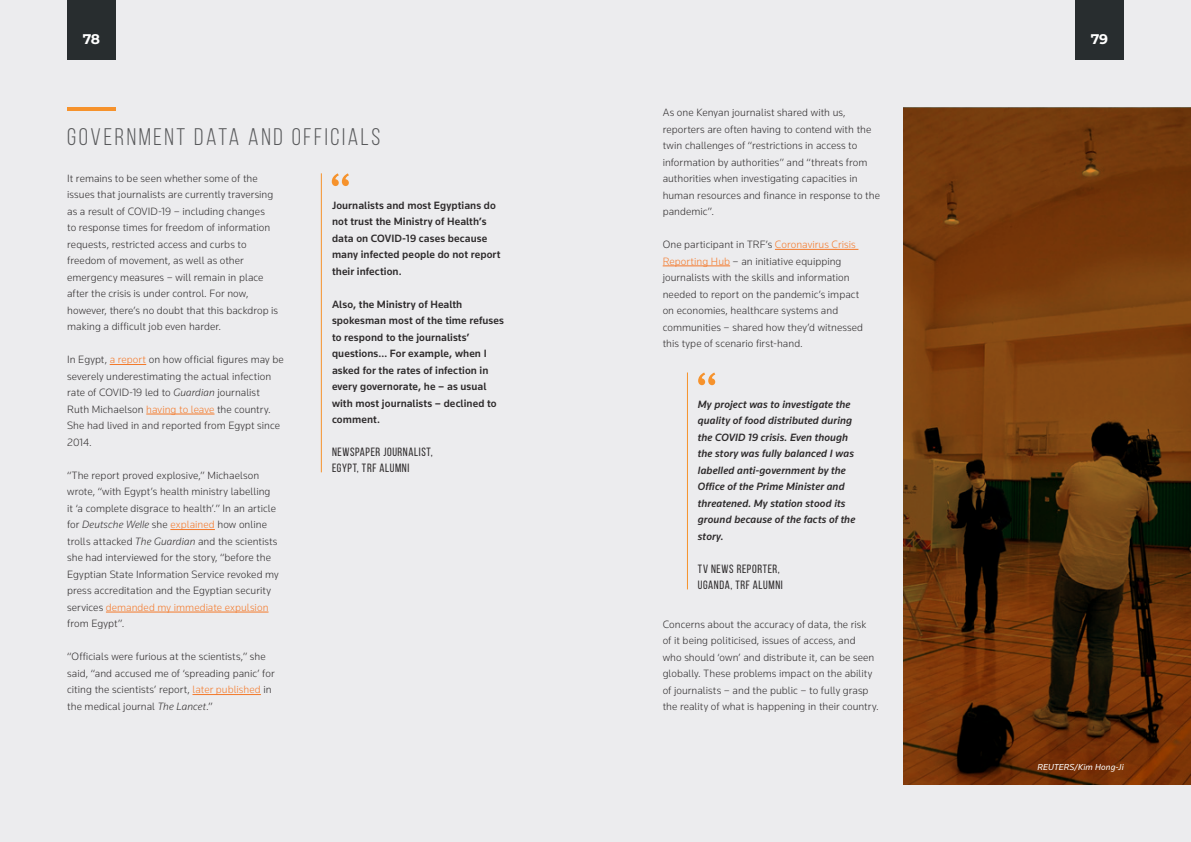
<style>
.page{position:relative;width:1191px;height:842px;background:#ececee}
.page>*{position:absolute;margin:0;border:0;box-sizing:border-box;transform-origin:0 0}
.Titles{font:24px "Bebas Neue";letter-spacing:.11em;color:#57585a}
.t1{font:700 14px "Montserrat";color:#fff}
.t2{font:12px "Bebas Neue";letter-spacing:.05em;color:#2e2b2c}
.t3{font:300 11px/16.5px "Knowledge";letter-spacing:.005em;color:#2e2b2c}
.t4{font:500 11px/16.5px "Knowledge";letter-spacing:.01em;color:#2e2b2c}
.t5{font:italic 500 11px/16.5px "Knowledge";letter-spacing:.01em;color:#2e2b2c}
.t6{font:italic 9px "Knowledge";letter-spacing:.01em;color:#fff}
.s1{color:#f4792a}
.s2{font-style:italic}
</style>
<div class="page">
<div style="left:67px;top:0;width:49px;height:60px;background:#282d2f"></div>
<div style="left:1075px;top:0;width:48px;height:60px;background:#282d2f"></div>
<hr style="left:110px;top:364px;width:36px;height:1px;background:#f4792a">
<hr style="left:146px;top:414px;width:68px;height:1px;background:#f4792a">
<hr style="left:170px;top:529px;width:45px;height:1px;background:#f4792a">
<hr style="left:106px;top:612px;width:162px;height:1px;background:#f4792a">
<hr style="left:192px;top:694px;width:69px;height:1px;background:#f4792a">
<hr style="left:67px;top:108px;width:49px;height:3px;background:#f6922c">
<svg style="left:332px;top:173px;width:17px;height:13px"></svg>
<hr style="left:321px;top:173px;width:1px;height:299px;background:#f6922c">
<svg style="left:903px;top:108px;width:288px;height:676px;background:#68350c"></svg>
<hr style="left:775px;top:249px;width:83px;height:1px;background:#f4792a">
<hr style="left:662px;top:266px;width:68px;height:1px;background:#f4792a">
<svg style="left:698px;top:372px;width:17px;height:13px"></svg>
<hr style="left:687px;top:372px;width:1px;height:217px;background:#f6922c">
<p class="t1" style="left:83px;top:29px;width:19px">78</p>
<p class="t1" style="left:1091px;top:29px;width:19px">79</p>
<p class="Titles" style="left:67px;top:124px;width:315px">GOVERNMENT DATA AND OFFICIALS</p>
<p class="t3" style="left:67px;top:170px;width:212px">It remains to be seen whether some of the issues that journalists are currently traversing as a result of COVID-19 – including changes<br>to response times for freedom of information requests, restricted access and curbs to freedom of movement, as well as other emergency measures – will remain in place after the crisis is under control. For now, however, there’s no doubt that this backdrop is making a difficult job even harder.</p>
<p class="t3" style="left:67px;top:351px;width:218px">In Egypt, <span class="s1">a report</span> on how official figures may be severely underestimating the actual infection rate of COVID-19 led to <span class="s2">Guardian</span> journalist Ruth Michaelson <span class="s1">having to leave</span> the country.<br>She had lived in and reported from Egypt since 2014.</p>
<p class="t3" style="left:67px;top:467px;width:213px">“The report proved explosive,” Michaelson wrote, “with Egypt’s health ministry labelling it ‘a complete disgrace to health’.” In an article for <span class="s2">Deutsche Welle</span> she <span class="s1">explained</span> how online trolls attacked <span class="s2">The Guardian</span> and the scientists she had interviewed for the story, “before the Egyptian State Information Service revoked my press accreditation and the Egyptian security services <span class="s1">demanded my immediate expulsion </span>from Egypt”.</p>
<p class="t3" style="left:67px;top:648px;width:209px">“Officials were furious at the scientists,” she said, “and accused me of ‘spreading panic’ for citing the scientists’ report, <span class="s1">later published</span> in the medical journal <span class="s2">The Lancet</span>.”</p>
<p class="t4" style="left:332px;top:197px;width:170px">Journalists and most Egyptians do not trust the Ministry of Health’s data on COVID-19 cases because many infected people do not report their infection.</p>
<p class="t4" style="left:332px;top:296px;width:173px">Also, the Ministry of Health spokesman most of the time refuses to respond to the journalists’ questions… For example, when I asked for the rates of infection in every governorate, he – as usual with most journalists – declined to comment.</p>
<p class="t2" style="left:332px;top:445px;width:102px">NEWSPAPER JOURNALIST,</p>
<p class="t2" style="left:332px;top:462px;width:79px">EGYPT, TRF ALUMNI</p>
<p class="t3" style="left:662px;top:104px;width:219px">As one Kenyan journalist shared with us, reporters are often having to contend with the twin challenges of “restrictions in access to information by authorities” and “threats from authorities when investigating capacities in human resources and finance in response to the pandemic”.</p>
<p class="t3" style="left:662px;top:236px;width:202px">One participant in TRF’s <span class="s1">Coronavirus Crisis Reporting Hub</span> – an initiative equipping journalists with the skills and information needed to report on the pandemic’s impact on economies, healthcare systems and communities – shared how they’d witnessed this type of scenario first-hand.</p>
<p class="t5" style="left:698px;top:396px;width:159px">My project was to investigate the quality of food distributed during the COVID 19 crisis. Even though the story was fully balanced I was labelled anti-government by the<br>Office of the Prime Minister and threatened. My station stood its ground because of the facts of the story.</p>
<p class="t2" style="left:698px;top:562px;width:83px">TV NEWS REPORTER,</p>
<p class="t2" style="left:698px;top:579px;width:86px">UGANDA, TRF ALUMNI</p>
<p class="t3" style="left:662px;top:616px;width:218px">Concerns about the accuracy of data, the risk<br>of it being politicised, issues of access, and<br>who should ‘own’ and distribute it, can be seen globally. These problems impact on the ability of journalists – and the public – to fully grasp the reality of what is happening in their country.</p>
<p class="t6" style="left:1037px;top:762px;width:88px">REUTERS/Kim Hong-Ji</p>
</div>
